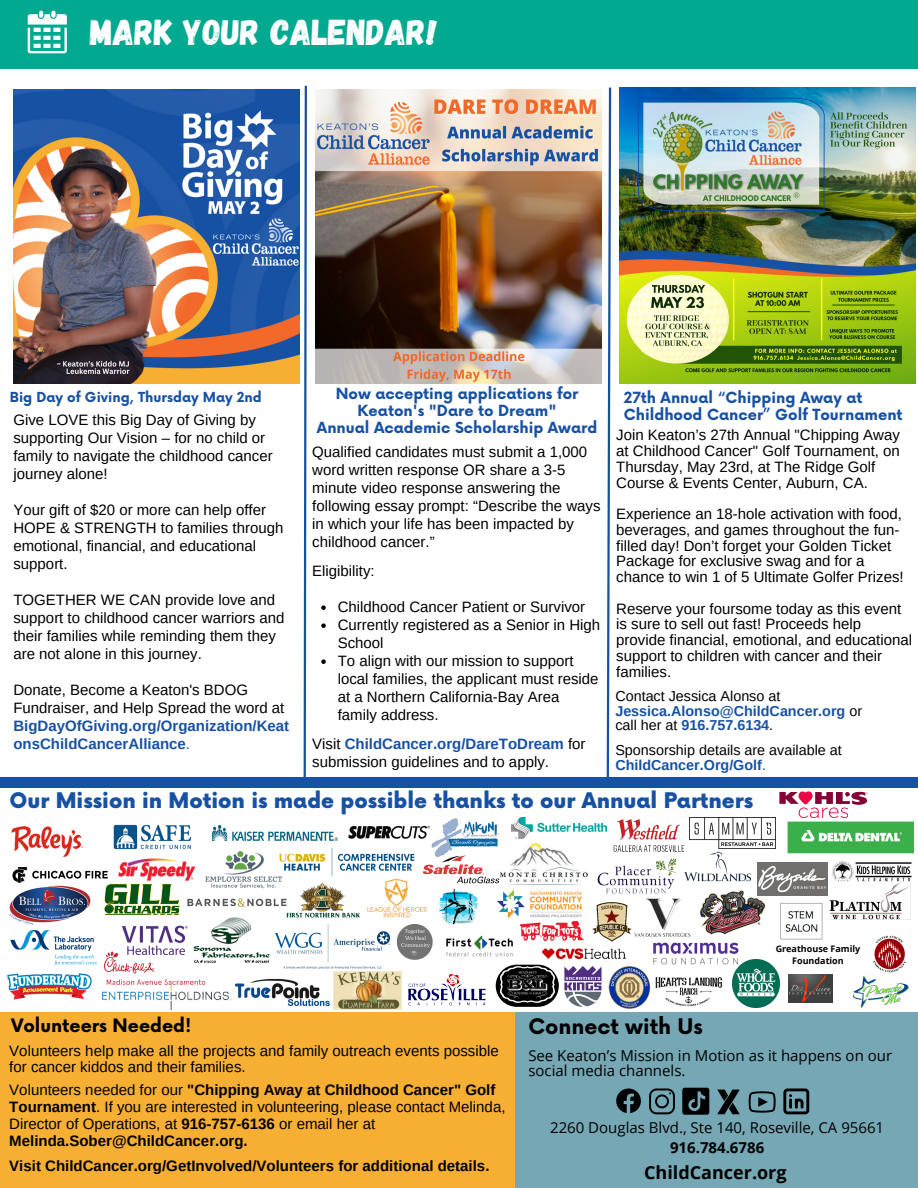
<style>
.page{position:relative;width:918px;height:1188px;background:#fff}
.page>*{position:absolute;margin:0;border:0;box-sizing:border-box;transform-origin:0 0}
.t1{font:36px "Gagalin";color:#fff}
.t2{font:900 21px "Now";color:#1751a4}
.t3{font:700 21px "Now";color:#000}
.t4{font:700 18px "Now";color:#000}
.t5{font:700 18px "Open Sans";color:#000}
.t6{font:15px/18px "Arimo";color:#000}
.t7{font:700 15px/16.8px "Now";color:#1751a4}
.t8{font:15px/14.7px "Open Sans";color:#000}
.t9{font:700 15px "Arimo";color:#000}
.t10{font:700 14.4px/14.7px "Arimo";color:#1751a4}
.t11{font:14.4px/14.7px "Arimo";color:#000}
.t12{font:700 13.5px "Now";color:#1751a4}
.t13{font:700 9px "Open Sans";color:#000}
.s1{font-weight:700;color:#1751a4}
.s2{color:#1751a4}
.s3{font-weight:400;color:#000}
.s4{font-weight:700}
</style>
<div class="page">
<div style="left:0;top:1012px;width:918px;height:176px;background:#f7af33"></div>
<div style="left:516px;top:1012px;width:402px;height:176px;background:#75a7b5"></div>
<svg style="left:616px;top:1088px;width:25px;height:25px"></svg>
<svg style="left:649px;top:1088px;width:26px;height:26px"></svg>
<svg style="left:749px;top:1091px;width:27px;height:22px"></svg>
<img style="left:11px;top:826px;width:72px;height:30px">
<img style="left:213px;top:826px;width:125px;height:15px">
<img style="left:349px;top:825px;width:73px;height:14px">
<img style="left:512px;top:817px;width:94px;height:22px">
<img style="left:408px;top:974px;width:78px;height:32px">
<img style="left:9px;top:885px;width:81px;height:39px">
<img style="left:7px;top:973px;width:84px;height:26px">
<img style="left:118px;top:858px;width:78px;height:23px">
<img style="left:282px;top:848px;width:133px;height:29px">
<img style="left:12px;top:866px;width:96px;height:17px">
<img style="left:873px;top:935px;width:33px;height:38px">
<img style="left:832px;top:861px;width:80px;height:20px">
<img style="left:853px;top:977px;width:56px;height:30px">
<img style="left:438px;top:888px;width:41px;height:37px">
<img style="left:789px;top:974px;width:44px;height:29px">
<img style="left:193px;top:918px;width:77px;height:46px">
<img style="left:286px;top:883px;width:74px;height:35px">
<img style="left:446px;top:935px;width:67px;height:22px">
<img style="left:497px;top:889px;width:85px;height:29px">
<img style="left:597px;top:858px;width:79px;height:36px">
<img style="left:367px;top:878px;width:60px;height:39px">
<img style="left:496px;top:842px;width:92px;height:43px">
<img style="left:613px;top:819px;width:72px;height:33px">
<img style="left:113px;top:824px;width:79px;height:26px">
<img style="left:422px;top:818px;width:86px;height:39px">
<img style="left:276px;top:924px;width:113px;height:44px">
<img style="left:205px;top:851px;width:77px;height:36px">
<img style="left:683px;top:850px;width:68px;height:32px">
<img style="left:608px;top:966px;width:43px;height:43px">
<img style="left:757px;top:863px;width:70px;height:32px">
<img style="left:634px;top:898px;width:57px;height:39px">
<img style="left:700px;top:891px;width:65px;height:44px">
<img style="left:592px;top:902px;width:40px;height:40px">
<img style="left:104px;top:884px;width:76px;height:31px">
<img style="left:102px;top:983px;width:134px;height:26px">
<img style="left:334px;top:972px;width:67px;height:37px">
<img style="left:655px;top:977px;width:68px;height:30px">
<svg style="left:496px;top:965px;width:63px;height:42px"></svg>
<img style="left:500px;top:967px;width:54px;height:36px">
<img style="left:689px;top:817px;width:87px;height:32px">
<img style="left:122px;top:926px;width:66px;height:24px">
<img style="left:397px;top:924px;width:35px;height:35px">
<img style="left:732px;top:960px;width:48px;height:47px">
<img style="left:653px;top:943px;width:85px;height:22px">
<svg style="left:682px;top:1088px;width:27px;height:27px"></svg>
<svg style="left:783px;top:1088px;width:26px;height:26px"></svg>
<img style="left:187px;top:887px;width:99px;height:20px">
<img style="left:788px;top:822px;width:126px;height:31px">
<img style="left:826px;top:881px;width:85px;height:39px">
<img style="left:780px;top:899px;width:47px;height:41px">
<img style="left:236px;top:978px;width:93px;height:27px">
<div style="left:0;top:0;width:918px;height:69px;background:#00a98f"></div>
<svg style="left:28px;top:11px;width:39px;height:42px"></svg>
<svg style="left:606px;top:87px;width:6px;height:690px"></svg>
<div style="left:0;top:777px;width:918px;height:10px;background:#1751a4"></div>
<svg style="left:303px;top:85px;width:4px;height:692px"></svg>
<img style="left:104px;top:950px;width:102px;height:35px">
<svg style="left:422px;top:856px;width:77px;height:27px"></svg>
<img style="left:542px;top:948px;width:84px;height:12px">
<img style="left:620px;top:88px;width:295px;height:295px">
<img style="left:520px;top:922px;width:63px;height:19px">
<svg style="left:717px;top:1090px;width:23px;height:24px"></svg>
<img style="left:564px;top:966px;width:38px;height:41px">
<img style="left:316px;top:90px;width:285px;height:293px">
<img style="left:10px;top:930px;width:87px;height:36px">
<img style="left:13px;top:90px;width:286px;height:293px">
<svg style="left:321px;top:605px;width:5px;height:5px"></svg>
<svg style="left:321px;top:623px;width:5px;height:5px"></svg>
<svg style="left:321px;top:659px;width:5px;height:5px"></svg>
<svg style="left:779px;top:791px;width:88px;height:27px"></svg>
<p class="t1" style="left:90px;top:9px;width:349px">MARK YOUR CALENDAR!</p>
<p class="t12" style="left:10px;top:390px;width:254px">Big Day of Giving, Thursday May 2nd</p>
<h5 class="t6" style="left:13px;top:411px;width:261px">Give LOVE this Big Day of Giving by supporting Our Vision – for no child or family to navigate the childhood cancer journey alone!</h5>
<h4 class="t6" style="left:13px;top:501px;width:271px">Your gift of $20 or more can help offer<br>HOPE &amp; STRENGTH to families through emotional, financial, and educational support.</h4>
<h2 class="t6" style="left:13px;top:591px;width:272px">TOGETHER WE CAN provide love and support to childhood cancer warriors and their families while reminding them they are not alone in this journey.</h2>
<h5 class="t6" style="left:13px;top:681px;width:277px">Donate, Become a Keaton's BDOG Fundraiser, and Help Spread the word at <span class="s1">BigDayOfGiving.org/Organization/Keat onsChildCancerAlliance</span><span class="s2">.</span></h5>
<p class="t7" style="left:317px;top:386px;width:282px;text-align:center">Now accepting applications for<br>Keaton's "Dare to Dream"<br>Annual Academic Scholarship Award</p>
<p class="t6" style="left:312px;top:443px;width:290px">Qualified candidates must submit a 1,000 word written response OR share a 3-5 minute video response answering the following essay prompt: “Describe the ways in which your life has been impacted by childhood cancer.”</p>
<p class="t6" style="left:312px;top:562px;width:64px">Eligibility:</p>
<p class="t6" style="left:338px;top:598px;width:249px">Childhood Cancer Patient or Survivor</p>
<p class="t6" style="left:338px;top:616px;width:264px">Currently registered as a Senior in High<br>School</p>
<p class="t6" style="left:338px;top:652px;width:262px">To align with our mission to support local families, the applicant must reside at a Northern California-Bay Area family address.</p>
<p class="t6" style="left:312px;top:735px;width:275px">Visit <span class="s1">ChildCancer.org/DareToDream</span> for submission guidelines and to apply.</p>
<p class="t7" style="left:624px;top:390px;width:280px">27th Annual “Chipping Away at<br>Childhood Cancer” Golf Tournament</p>
<p class="t6" style="left:616px;top:427px;width:285px;line-height:15.8px">Join Keaton’s 27th Annual "Chipping Away at Childhood Cancer" Golf Tournament, on Thursday, May 23rd, at The Ridge Golf Course &amp; Events Center, Auburn, CA.</p>
<h3 class="t6" style="left:616px;top:506px;width:289px;line-height:15.8px">Experience an 18-hole activation with food, beverages, and games throughout the fun&shy;filled day! Don’t forget your Golden Ticket Package for exclusive swag and for a chance to win 1 of 5 Ultimate Golfer Prizes!</h3>
<h5 class="t6" style="left:616px;top:601px;width:297px;line-height:15.8px">Reserve your foursome today as this event is sure to sell out fast! Proceeds help provide financial, emotional, and educational support to children with cancer and their families.</h5>
<p class="t10" style="left:615px;top:689px;width:248px"><span class="s3">Contact Jessica Alonso at<br></span>Jessica.Alonso@ChildCancer.org <span class="s3">or call her at</span> 916.757.6134<span class="s3">.</span></p>
<p class="t11" style="left:615px;top:743px;width:228px">Sponsorship details are available at<br><span class="s1">ChildCancer.Org/Golf</span><span class="s2">.</span></p>
<p class="t2" style="left:10px;top:789px;width:745px">Our Mission in Motion is made possible thanks to our Annual Partners</p>
<p class="t13" style="left:776px;top:943px;width:86px">Greathouse Family</p>
<p class="t13" style="left:792px;top:955px;width:53px">Foundation</p>
<p class="t4" style="left:11px;top:1016px;width:182px">Volunteers Needed!</p>
<p class="t6" style="left:9px;top:1043px;width:491px;line-height:15.8px">Volunteers help make all the projects and family outreach events possible for cancer kiddos and their families.</p>
<p class="t6" style="left:9px;top:1082px;width:498px;line-height:16.8px">Volunteers needed for our <span class="s4">"Chipping Away at Childhood Cancer" Golf Tournament</span>. If you are interested in volunteering, please contact Melinda, Director of Operations, at <span class="s4">916-757-6136</span> or email her at <span class="s4">Melinda.Sober@ChildCancer.org.</span></p>
<p class="t9" style="left:9px;top:1157px;width:482px">Visit ChildCancer.org/GetInvolved/Volunteers for additional details.</p>
<p class="t3" style="left:528px;top:1015px;width:176px">Connect with Us</p>
<p class="t8" style="left:528px;top:1048px;width:365px">See Keaton’s Mission in Motion as it happens on our social media channels.</p>
<p class="t8" style="left:550px;top:1117px;width:336px;line-height:20.2px;text-align:center">2260 Douglas Blvd., Ste 140, Roseville, CA 95661<br><span class="s4">916.784.6786</span></p>
<p class="t5" style="left:644px;top:1160px;width:144px">ChildCancer.org</p>
</div>
